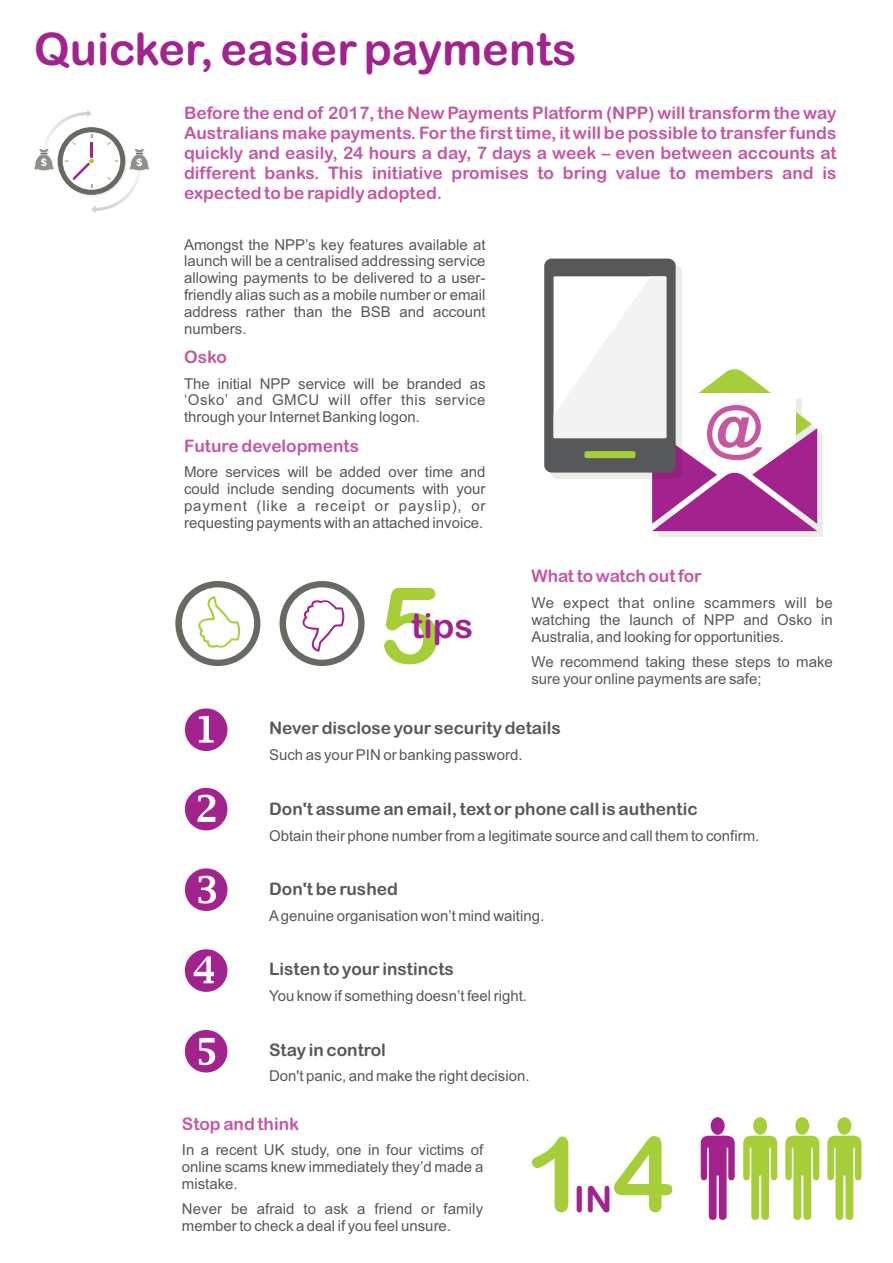
<style>
.page{position:relative;width:893px;height:1263px;background:#fff}
.page>*{position:absolute;margin:0;border:0;box-sizing:border-box;transform-origin:0 0}
.t1{font:103.35px "Arial Rounded MT Bold";color:#a6ce39}
.t2{font:45px "Arial Rounded MT Bold";color:#a2238e}
.t3{font:36px "Arial Rounded MT Bold";color:#a2238e}
.t4{font:34.65px "Arial Rounded MT Bold";color:#a2238e}
.t5{font:17.25px/20px "Arial Rounded MT Bold";color:#c656a0;text-align:justify}
.t6{font:17.25px "Arial Rounded MT Bold";color:#57585a}
.t7{font:15px/16.8px "Arial";color:#57585a;text-align:justify}
</style>
<div class="page">
<div style="left:544px;top:259px;width:132px;height:214px;background:#57585a;border-radius:7px"></div>
<svg style="left:554px;top:276px;width:269px;height:261px"></svg>
<svg style="left:34px;top:110px;width:116px;height:103px"></svg>
<div style="left:175px;top:581px;width:85px;height:85px;background:#656b63;border-radius:50%"></div>
<div style="left:182px;top:587px;width:72px;height:73px;background:#fff;border-radius:50%"></div>
<div style="left:280px;top:581px;width:85px;height:85px;background:#656b63;border-radius:50%"></div>
<div style="left:286px;top:587px;width:72px;height:73px;background:#fff;border-radius:50%"></div>
<svg style="left:303px;top:600px;width:41px;height:52px"></svg>
<svg style="left:198px;top:596px;width:42px;height:51px"></svg>
<svg style="left:384px;top:588px;width:53px;height:76px"></svg>
<svg style="left:185px;top:708px;width:42px;height:43px"></svg>
<svg style="left:185px;top:788px;width:42px;height:42px"></svg>
<svg style="left:185px;top:868px;width:42px;height:43px"></svg>
<svg style="left:185px;top:949px;width:42px;height:43px"></svg>
<svg style="left:185px;top:1030px;width:42px;height:42px"></svg>
<svg style="left:701px;top:1117px;width:34px;height:103px"></svg>
<svg style="left:743px;top:1117px;width:34px;height:103px"></svg>
<svg style="left:785px;top:1117px;width:34px;height:103px"></svg>
<svg style="left:827px;top:1117px;width:34px;height:103px"></svg>
<h2 class="t2" style="left:34px;top:23px;width:544px">Quicker, easier payments</h2>
<p class="t5" style="left:184px;top:103px;width:654px">Before the end of 2017, the New Payments Platform (NPP) will transform the way Australians make payments. For the first time, it will be possible to transfer funds quickly and easily, 24 hours a day, 7 days a week – even between accounts at different banks. This initiative promises to bring value to members and is expected to be rapidly adopted.</p>
<p class="t7" style="left:184px;top:236px;width:303px">Amongst the NPP’s key features available at launch will be a centralised addressing service allowing payments to be delivered to a user&shy;friendly alias such as a mobile number or email address rather than the BSB and account numbers.</p>
<p class="t5" style="left:184px;top:346px;width:44px">Osko</p>
<p class="t7" style="left:184px;top:375px;width:303px">The initial NPP service will be branded as ‘Osko’ and GMCU will offer this service through your Internet Banking logon.</p>
<p class="t5" style="left:184px;top:435px;width:177px">Future developments</p>
<p class="t7" style="left:184px;top:464px;width:303px">More services will be added over time and could include sending documents with your payment (like a receipt or payslip), or requesting payments with an attached invoice.</p>
<p class="t5" style="left:531px;top:566px;width:172px">What to watch out for</p>
<p class="t7" style="left:531px;top:595px;width:303px">We expect that online scammers will be watching the launch of NPP and Osko in Australia, and looking for opportunities.</p>
<p class="t7" style="left:531px;top:653px;width:303px">We recommend taking these steps to make sure your online payments are safe;</p>
<h3 class="t4" style="left:411px;top:605px;width:63px">tips</h3>
<p class="t6" style="left:269px;top:718px;width:293px">Never disclose your security details</p>
<p class="t7" style="left:269px;top:747px;width:255px">Such as your PIN or banking password.</p>
<p class="t6" style="left:269px;top:798px;width:430px">Don't assume an email, text or phone call is authentic</p>
<p class="t7" style="left:269px;top:827px;width:492px">Obtain their phone number from a legitimate source and call them to confirm.</p>
<p class="t6" style="left:269px;top:879px;width:130px">Don't be rushed</p>
<p class="t7" style="left:269px;top:907px;width:277px">A genuine organisation won’t mind waiting.</p>
<p class="t6" style="left:269px;top:959px;width:186px">Listen to your instincts</p>
<p class="t7" style="left:269px;top:988px;width:259px">You know if something doesn’t feel right.</p>
<p class="t6" style="left:269px;top:1039px;width:118px">Stay in control</p>
<p class="t7" style="left:269px;top:1068px;width:262px">Don't panic, and make the right decision.</p>
<p class="t5" style="left:182px;top:1113px;width:119px">Stop and think</p>
<p class="t7" style="left:182px;top:1142px;width:303px">In a recent UK study, one in four victims of online scams knew immediately they’d made a mistake.</p>
<p class="t7" style="left:182px;top:1200px;width:303px">Never be afraid to ask a friend or family member to check a deal if you feel unsure.</p>
<h1 class="t1" style="left:525px;top:1113px;width:150px">1 4</h1>
<h3 class="t3" style="left:574px;top:1178px;width:40px">IN</h3>
</div>
